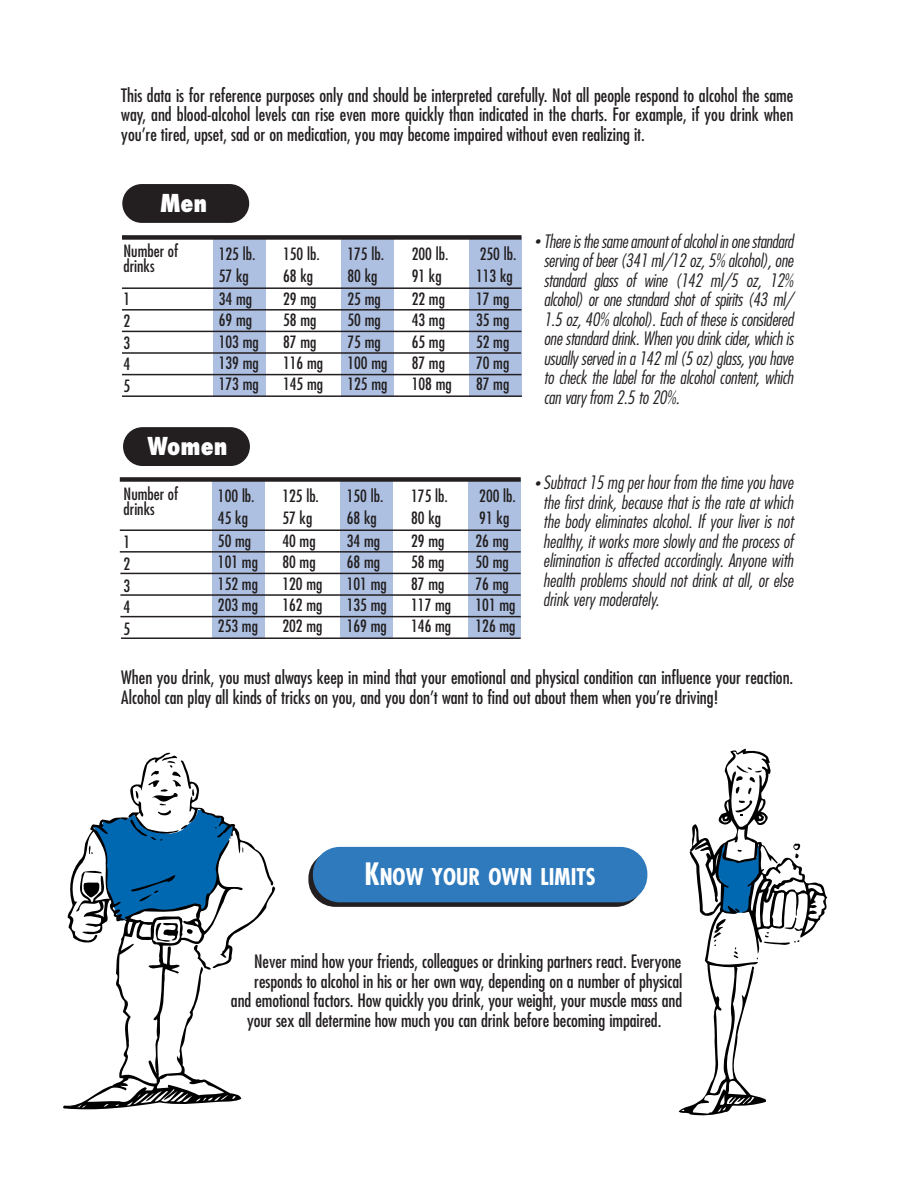
<style>
.page{position:relative;width:918px;height:1188px;background:#fff}
.page>*{position:absolute;margin:0;border:0;box-sizing:border-box;transform-origin:0 0}
.t1{font:800 condensed 24px "Futura";color:#fff}
.t2{font:700 condensed 22.5px "Futura";color:#fff}
.t3{font:condensed 18px/19.5px "Futura";letter-spacing:-.005em;color:#231f20;text-align:justify}
.t4{font:italic 300 condensed 18px/19.5px "Futura";color:#231f20}
.t5{font:condensed 16.5px/21.8px "Futura";color:#231f20}
.t6{font:italic 300 condensed 12px "Futura";color:#231f20}
.s1{font-size:30px}
</style>
<div class="page">
<svg style="left:308px;top:851px;width:335px;height:56px;background:#2c2e33"></svg>
<div style="left:313px;top:847px;width:334px;height:55px;background:#2e7abc;border-radius:27px"></div>
<svg style="left:679px;top:749px;width:149px;height:367px"></svg>
<svg style="left:130px;top:753px;width:145px;height:176px"></svg>
<svg style="left:63px;top:814px;width:180px;height:296px"></svg>
<div style="left:469px;top:479px;width:52px;height:159px;background:#adc0e2"></div>
<div style="left:123px;top:427px;width:127px;height:39px;background:#231f20;border-radius:19px"></div>
<div style="left:341px;top:478px;width:52px;height:160px;background:#adc0e2"></div>
<div style="left:213px;top:479px;width:52px;height:159px;background:#adc0e2"></div>
<div style="left:120px;top:477px;width:401px;height:5px;background:#231f20"></div>
<hr style="left:120px;top:529px;width:401px;height:2px;background:#231f20">
<hr style="left:120px;top:551px;width:401px;height:2px;background:#231f20">
<hr style="left:120px;top:573px;width:401px;height:1px;background:#231f20">
<hr style="left:120px;top:594px;width:401px;height:2px;background:#231f20">
<hr style="left:120px;top:616px;width:401px;height:1px;background:#231f20">
<hr style="left:121px;top:637px;width:400px;height:2px;background:#231f20">
<div style="left:469px;top:237px;width:53px;height:159px;background:#adc0e2"></div>
<div style="left:122px;top:184px;width:127px;height:39px;background:#231f20;border-radius:19px"></div>
<div style="left:341px;top:236px;width:53px;height:160px;background:#adc0e2"></div>
<div style="left:213px;top:237px;width:53px;height:159px;background:#adc0e2"></div>
<div style="left:122px;top:235px;width:400px;height:5px;background:#231f20"></div>
<hr style="left:122px;top:287px;width:400px;height:2px;background:#231f20">
<hr style="left:122px;top:309px;width:399px;height:2px;background:#231f20">
<hr style="left:122px;top:331px;width:400px;height:1px;background:#231f20">
<hr style="left:122px;top:352px;width:399px;height:2px;background:#231f20">
<hr style="left:122px;top:374px;width:400px;height:1px;background:#231f20">
<hr style="left:122px;top:395px;width:400px;height:2px;background:#231f20">
<p class="t3" style="left:121px;top:87px;width:674px">This data is for reference purposes only and should be interpreted carefully. Not all people respond to alcohol the same way, and blood-alcohol levels can rise even more quickly than indicated in the charts. For example, if you drink when you’re tired, upset, sad or on medication, you may become impaired without even realizing it.</p>
<h1 class="t1" style="left:161px;top:193px;width:48px">Men</h1>
<p class="t5" style="left:124px;top:245px;width:56px;line-height:15px">Number of drinks</p>
<p class="t5" style="left:124px;top:290px;width:8px;text-align:justify">1<br>2<br>3</p>
<p class="t5" style="left:124px;top:354px;width:8px;line-height:22.5px">4<br>5</p>
<p class="t5" style="left:219px;top:244px;width:42px">125 lb.<br>57 kg<br>34 mg<br>69 mg<br>103 mg<br>139 mg<br>173 mg</p>
<p class="t5" style="left:283px;top:244px;width:42px">150 lb.<br>68 kg<br>29 mg<br>58 mg<br>87 mg<br>116 mg<br>145 mg</p>
<p class="t5" style="left:347px;top:244px;width:42px">175 lb.<br>80 kg<br>25 mg<br>50 mg<br>75 mg<br>100 mg<br>125 mg</p>
<p class="t5" style="left:412px;top:244px;width:42px">200 lb.<br>91 kg<br>22 mg<br>43 mg<br>65 mg<br>87 mg<br>108 mg</p>
<p class="t5" style="left:476px;top:244px;width:42px">250 lb.<br>113 kg<br>17 mg<br>35 mg<br>52 mg<br>70 mg<br>87 mg</p>
<h1 class="t1" style="left:148px;top:436px;width:82px">Women</h1>
<p class="t5" style="left:124px;top:488px;width:56px;line-height:15px">Number of drinks</p>
<p class="t5" style="left:124px;top:532px;width:8px;text-align:justify">1<br>2<br>3</p>
<p class="t5" style="left:124px;top:597px;width:8px;line-height:22.5px">4<br>5</p>
<p class="t5" style="left:218px;top:486px;width:42px">100 lb.<br>45 kg<br>50 mg<br>101 mg<br>152 mg<br>203 mg<br>253 mg</p>
<p class="t5" style="left:282px;top:486px;width:42px">125 lb.<br>57 kg<br>40 mg<br>80 mg<br>120 mg<br>162 mg<br>202 mg</p>
<p class="t5" style="left:347px;top:486px;width:42px">150 lb.<br>68 kg<br>34 mg<br>68 mg<br>101 mg<br>135 mg<br>169 mg</p>
<p class="t5" style="left:411px;top:486px;width:42px">175 lb.<br>80 kg<br>29 mg<br>58 mg<br>87 mg<br>117 mg<br>146 mg</p>
<p class="t5" style="left:476px;top:486px;width:42px">200 lb.<br>91 kg<br>26 mg<br>50 mg<br>76 mg<br>101 mg<br>126 mg</p>
<p class="t4" style="left:544px;top:233px;width:254px">Thereisthesameamountof alcoholin onestandard serving of beer(341 ml/12 oz,5% alcohol),one standard glass of wine (142 ml/5 oz, 12% alcohol) or one standard shot of spirits (43 ml/ 1.5 oz, 40% alcohol).Each of these isconsidered one standard drink.When you drink cider,which is usually served in a 142 ml(5 oz)glass,you have to check the label for the alcohol content, which can vary from 2.5 to 20%.</p>
<p class="t6" style="left:535px;top:237px;width:8px">•</p>
<p class="t4" style="left:543px;top:474px;width:254px">Subtract15 mg perhourfrom the time you have the first drink, because that is the rate at which the body eliminates alcohol. If your liver is not healthy,itworksmore slowly and the processof elimination is affected accordingly. Anyone with health problems should not drink at all, or else drink very moderately.</p>
<p class="t6" style="left:535px;top:478px;width:8px">•</p>
<p class="t3" style="left:121px;top:669px;width:674px">When you drink, you must always keep in mind that your emotional and physical condition can influence your reaction.<br>Alcohol can play all kinds of tricks on you, and you don’t want to find out about them when you’re driving!</p>
<p class="t2" style="left:364px;top:867px;width:233px"><span class="s1">K</span>NOW YOUR OWN LIMITS</p>
<p class="t3" style="left:254px;top:953px;width:429px">Never mind how your friends, colleagues or drinking partners react. Everyone</p>
<p class="t3" style="left:254px;top:973px;width:430px">responds to alcohol in his or her own way, depending on a number of physical</p>
<p class="t3" style="left:231px;top:992px;width:453px">and emotional factors. How quickly you drink, your weight, your muscle mass and</p>
<p class="t3" style="left:247px;top:1012px;width:416px">your sex all determine how much you can drink before becoming impaired.</p>
</div>
